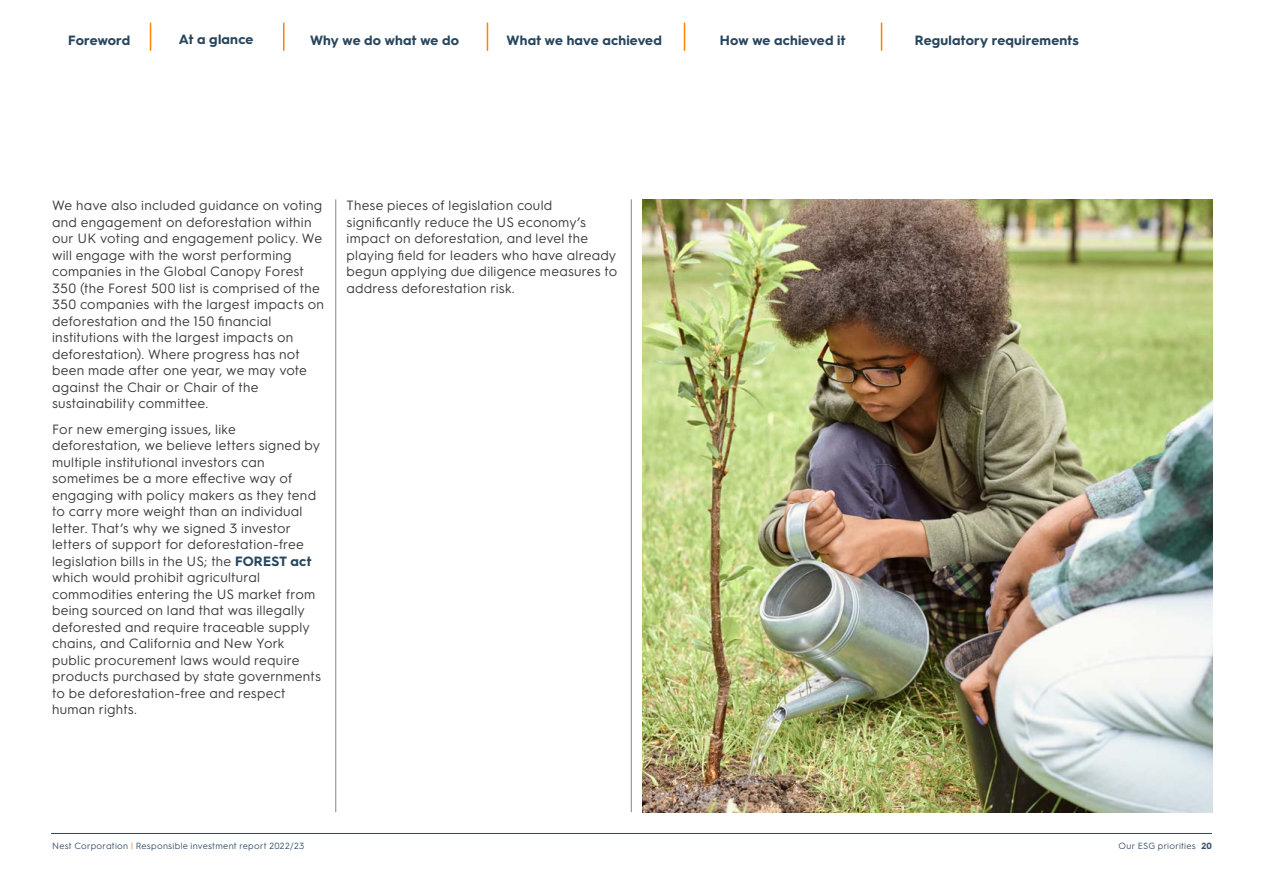
<style>
.page{position:relative;width:1263px;height:893px;background:#fff}
.page>*{position:absolute;margin:0;border:0;box-sizing:border-box;transform-origin:0 0}
.t1{font:13.5px/16.5px "Hurme Geometric Sans 3";letter-spacing:.015em;color:#3c3c3b}
.t2{font:700 13.5px "Hurme Geometric Sans 3";letter-spacing:.015em;color:#27465f}
.t3{font:9px "Hurme Geometric Sans 3";letter-spacing:.03em;color:#3a526a}
.s1{font-weight:700;color:#27465f}
.s2{color:#f28a25}
.s3{font-weight:700}
</style>
<div class="page">
<hr style="left:51px;top:833px;width:1161px;height:1px;background:#27465f">
<svg style="left:684px;top:23px;width:1px;height:27px"></svg>
<svg style="left:881px;top:23px;width:1px;height:27px"></svg>
<svg style="left:487px;top:23px;width:1px;height:27px"></svg>
<svg style="left:283px;top:23px;width:1px;height:27px"></svg>
<svg style="left:150px;top:23px;width:1px;height:27px"></svg>
<hr style="left:335px;top:199px;width:1px;height:613px;background:#878787">
<hr style="left:631px;top:199px;width:1px;height:613px;background:#878787">
<img style="left:642px;top:199px;width:570px;height:613px">
<p class="t2" style="left:68px;top:31px;width:64px">Foreword</p>
<p class="t2" style="left:179px;top:30px;width:76px">At a glance</p>
<p class="t2" style="left:310px;top:31px;width:151px">Why we do what we do</p>
<p class="t2" style="left:507px;top:31px;width:157px">What we have achieved</p>
<p class="t2" style="left:720px;top:31px;width:127px">How we achieved it</p>
<p class="t2" style="left:915px;top:31px;width:165px">Regulatory requirements</p>
<p class="t1" style="left:52px;top:196px;width:273px">We have also included guidance on voting and engagement on deforestation within our UK voting and engagement policy. We will engage with the worst performing companies in the Global Canopy Forest 350 (the Forest 500 list is comprised of the 350 companies with the largest impacts on deforestation and the 150 financial institutions with the largest impacts on deforestation). Where progress has not been made after one year, we may vote against the Chair or Chair of the sustainability committee.</p>
<p class="t1" style="left:52px;top:420px;width:270px">For new emerging issues, like deforestation, we believe letters signed by multiple institutional investors can sometimes be a more effective way of engaging with policy makers as they tend to carry more weight than an individual letter. That’s why we signed 3 investor letters of support for deforestation-free legislation bills in the US; the <span class="s1">FOREST act </span>which would prohibit agricultural commodities entering the US market from being sourced on land that was illegally deforested and require traceable supply chains, and California and New York public procurement laws would require products purchased by state governments to be deforestation-free and respect human rights.</p>
<p class="t1" style="left:347px;top:196px;width:272px">These pieces of legislation could significantly reduce the US economy’s impact on deforestation, and level the playing field for leaders who have already begun applying due diligence measures to address deforestation risk.</p>
<p class="t3" style="left:52px;top:840px;width:254px">Nest Corporation <span class="s2">|</span> Responsible investment report 2022/23</p>
<p class="t3" style="left:1118px;top:840px;width:95px">Our ESG priorities <span class="s3">20</span></p>
</div>
